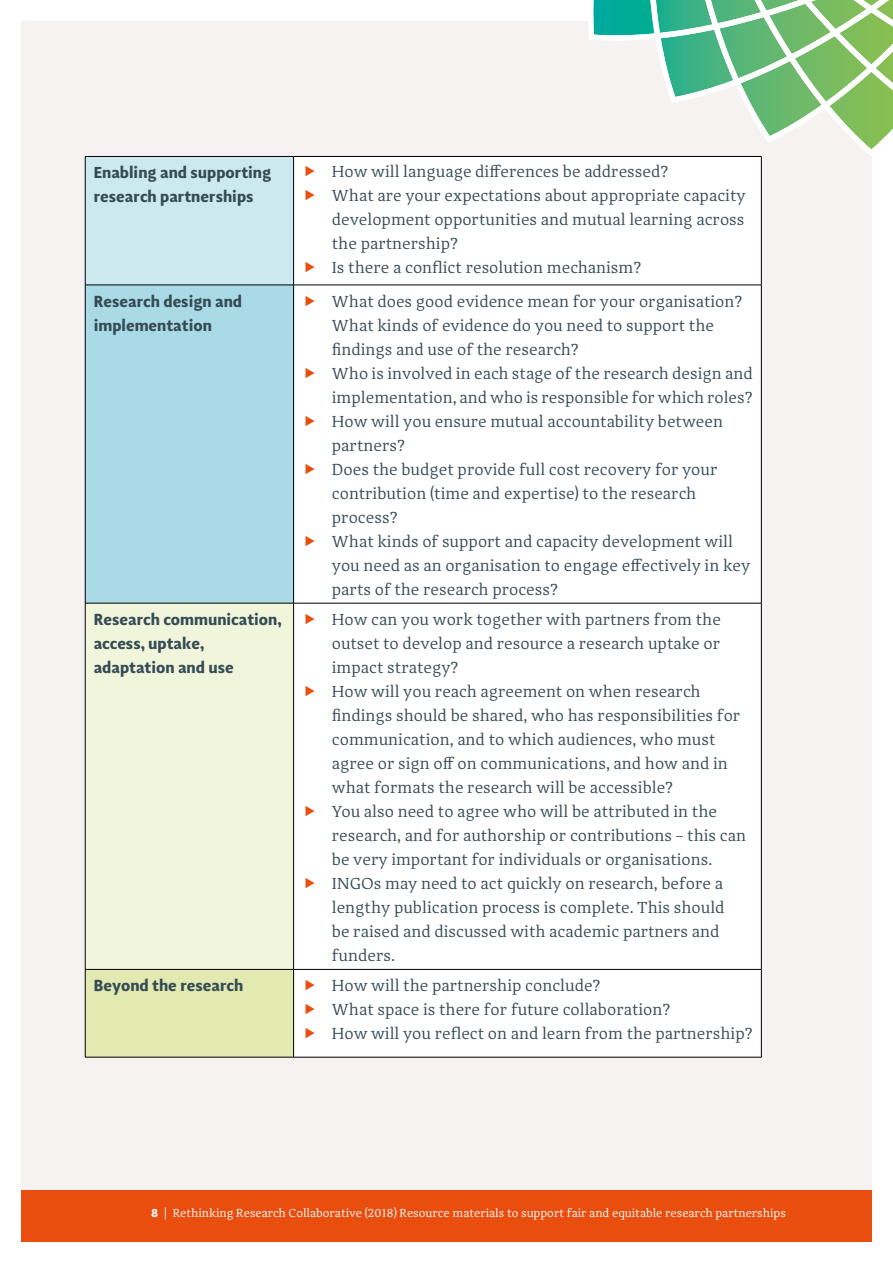
<style>
.page{position:relative;width:893px;height:1263px;background:#fff}
.page>*{position:absolute;margin:0;border:0;box-sizing:border-box;transform-origin:0 0}
.t1{font:16.5px/24px "Adagio Serif";color:#354b54}
.t2{font:700 16.5px/24px "Adagio Sans";color:#354b54}
.t3{font:12px "Adagio Serif";color:#fff}
.s1{font-family:"Adagio Sans";font-weight:700}
</style>
<div class="page">
<div style="left:21px;top:21px;width:851px;height:1221px;background:#f5f2f1"></div>
<div style="left:21px;top:1191px;width:851px;height:51px;background:#e94e0f"></div>
<svg style="left:588px;top:0;width:305px;height:157px"></svg>
<div style="left:85px;top:156px;width:209px;height:129px;background:#cde9f0"></div>
<div style="left:294px;top:157px;width:467px;height:900px;background:#fff"></div>
<div style="left:85px;top:285px;width:209px;height:318px;background:#a9dae5"></div>
<div style="left:85px;top:603px;width:209px;height:366px;background:#f1f5db"></div>
<div style="left:85px;top:969px;width:209px;height:88px;background:#e2eab1"></div>
<hr style="left:85px;top:156px;width:209px;height:1px;background:#000">
<hr style="left:85px;top:157px;width:1px;height:128px;background:#000">
<hr style="left:294px;top:156px;width:467px;height:1px;background:#000">
<hr style="left:293px;top:157px;width:1px;height:128px;background:#000">
<hr style="left:761px;top:157px;width:1px;height:128px;background:#000">
<hr style="left:85px;top:285px;width:209px;height:1px;background:#000">
<hr style="left:85px;top:285px;width:1px;height:318px;background:#000">
<hr style="left:294px;top:285px;width:467px;height:1px;background:#000">
<hr style="left:293px;top:285px;width:1px;height:318px;background:#000">
<hr style="left:761px;top:285px;width:1px;height:318px;background:#000">
<hr style="left:85px;top:603px;width:209px;height:1px;background:#000">
<hr style="left:85px;top:603px;width:1px;height:366px;background:#000">
<hr style="left:294px;top:603px;width:467px;height:1px;background:#000">
<hr style="left:293px;top:603px;width:1px;height:366px;background:#000">
<hr style="left:761px;top:603px;width:1px;height:366px;background:#000">
<hr style="left:85px;top:969px;width:209px;height:1px;background:#000">
<hr style="left:85px;top:969px;width:1px;height:88px;background:#000">
<hr style="left:294px;top:969px;width:467px;height:1px;background:#000">
<hr style="left:293px;top:969px;width:1px;height:88px;background:#000">
<hr style="left:761px;top:969px;width:1px;height:88px;background:#000">
<hr style="left:85px;top:1057px;width:209px;height:1px;background:#000">
<hr style="left:294px;top:1057px;width:467px;height:1px;background:#000">
<svg style="left:306px;top:166px;width:9px;height:11px"></svg>
<svg style="left:306px;top:190px;width:9px;height:11px"></svg>
<svg style="left:306px;top:262px;width:9px;height:11px"></svg>
<svg style="left:306px;top:295px;width:9px;height:11px"></svg>
<svg style="left:306px;top:367px;width:9px;height:11px"></svg>
<svg style="left:306px;top:415px;width:9px;height:11px"></svg>
<svg style="left:306px;top:463px;width:9px;height:11px"></svg>
<svg style="left:306px;top:535px;width:9px;height:11px"></svg>
<svg style="left:306px;top:614px;width:9px;height:10px"></svg>
<svg style="left:306px;top:686px;width:9px;height:10px"></svg>
<svg style="left:306px;top:806px;width:9px;height:10px"></svg>
<svg style="left:306px;top:878px;width:9px;height:10px"></svg>
<svg style="left:306px;top:979px;width:9px;height:11px"></svg>
<svg style="left:306px;top:1003px;width:9px;height:11px"></svg>
<svg style="left:306px;top:1027px;width:9px;height:11px"></svg>
<p class="t2" style="left:94px;top:161px;width:179px">Enabling and supporting research partnerships</p>
<p class="t1" style="left:332px;top:160px;width:415px">How will language differences be addressed?<br>What are your expectations about appropriate capacity development opportunities and mutual learning across the partnership?<br>Is there a conflict resolution mechanism?</p>
<p class="t2" style="left:94px;top:289px;width:150px">Research design and implementation</p>
<p class="t1" style="left:332px;top:289px;width:422px">What does good evidence mean for your organisation?<br>What kinds of evidence do you need to support the findings and use of the research?<br>Who is involved in each stage of the research design and implementation, and who is responsible for which roles?<br>How will you ensure mutual accountability between partners?<br>Does the budget provide full cost recovery for your contribution (time and expertise) to the research process?<br>What kinds of support and capacity development will you need as an organisation to engage effectively in key parts of the research process?</p>
<p class="t2" style="left:94px;top:608px;width:189px">Research communication, access, uptake, adaptation and use</p>
<p class="t1" style="left:332px;top:608px;width:416px">How can you work together with partners from the outset to develop and resource a research uptake or impact strategy?<br>How will you reach agreement on when research findings should be shared, who has responsibilities for communication, and to which audiences, who must agree or sign off on communications, and how and in what formats the research will be accessible?<br>You also need to agree who will be attributed in the research, and for authorship or contributions – this can be very important for individuals or organisations.<br>INGOs may need to act quickly on research, before a lengthy publication process is complete. This should be raised and discussed with academic partners and funders.</p>
<p class="t2" style="left:94px;top:974px;width:151px">Beyond the research</p>
<p class="t1" style="left:332px;top:973px;width:422px">How will the partnership conclude?<br>What space is there for future collaboration?<br>How will you reflect on and learn from the partnership?</p>
<p class="t3" style="left:151px;top:1206px;width:636px"><span class="s1">8</span> | Rethinking Research Collaborative (2018) Resource materials to support fair and equitable research partnerships</p>
</div>
